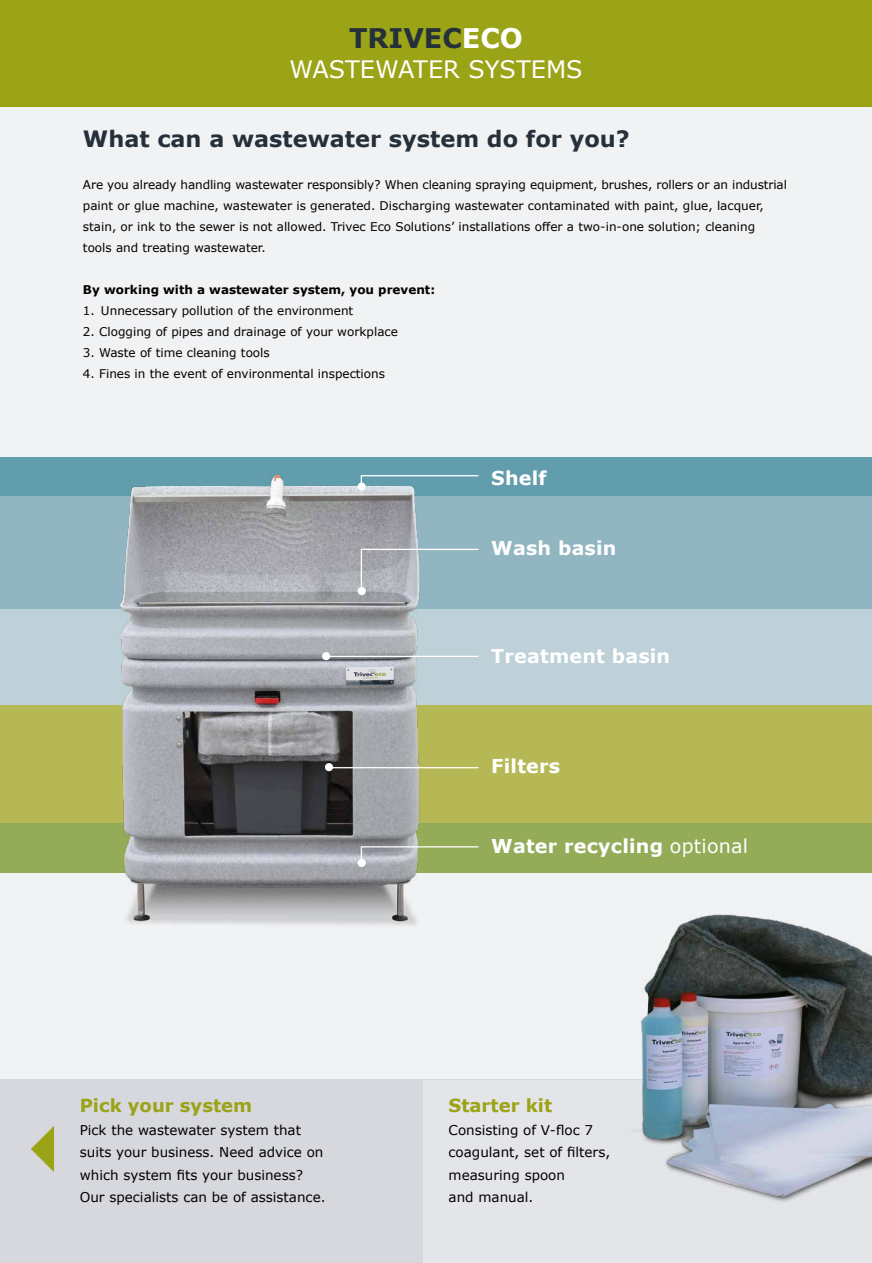
<style>
.page{position:relative;width:872px;height:1263px;background:#f1f2f4}
.page>*{position:absolute;margin:0;border:0;box-sizing:border-box;transform-origin:0 0}
.t1{font:700 27px "Verdana";color:#25303b}
.t2{font:24px "Verdana";color:#fff}
.t3{font:700 22.5px "Verdana";color:#25303b}
.t4{font:700 19.2px "Verdana";letter-spacing:.01em;color:#fff}
.t5{font:700 18px "Verdana";color:#9ba316}
.t6{font:13.5px/22.5px "Verdana";color:#000}
.t7{font:12px/21px "Verdana";color:#000}
.t8{font:700 12px "Verdana";color:#000}
.s1{color:#fff}
.s2{font-weight:400}
</style>
<div class="page">
<div style="left:0;top:0;width:872px;height:106px;background:#9ba316"></div>
<div style="left:0;top:1080px;width:872px;height:183px;background:#d6d8dd"></div>
<svg style="left:31px;top:1126px;width:23px;height:46px"></svg>
<div style="left:423px;top:1080px;width:449px;height:183px;background:#e4e5e9"></div>
<img style="left:478px;top:914px;width:394px;height:288px">
<div style="left:0;top:458px;width:872px;height:39px;background:#619dac"></div>
<div style="left:0;top:497px;width:872px;height:112px;background:#91b6c2"></div>
<div style="left:0;top:609px;width:872px;height:96px;background:#bed1d8"></div>
<div style="left:0;top:705px;width:872px;height:118px;background:#b5b855"></div>
<div style="left:0;top:823px;width:872px;height:49px;background:#94ac58"></div>
<img style="left:0;top:457px;width:563px;height:530px">
<svg style="left:360px;top:474px;width:120px;height:12px"></svg>
<div style="left:357px;top:482px;width:9px;height:9px;background:#fff;border-radius:50%"></div>
<svg style="left:360px;top:548px;width:120px;height:42px"></svg>
<div style="left:357px;top:587px;width:9px;height:8px;background:#fff;border-radius:50%"></div>
<hr style="left:327px;top:656px;width:151px;height:1px;background:#fff">
<div style="left:322px;top:652px;width:8px;height:8px;background:#fff;border-radius:50%"></div>
<hr style="left:328px;top:767px;width:150px;height:1px;background:#fff">
<div style="left:325px;top:763px;width:8px;height:8px;background:#fff;border-radius:50%"></div>
<svg style="left:360px;top:845px;width:120px;height:19px"></svg>
<div style="left:357px;top:859px;width:9px;height:8px;background:#fff;border-radius:50%"></div>
<h1 class="t1" style="left:349px;top:21px;width:175px">TRIVEC<span class="s1">ECO</span></h1>
<h2 class="t2" style="left:289px;top:53px;width:295px">WASTEWATER SYSTEMS</h2>
<h3 class="t3" style="left:83px;top:124px;width:548px">What can a wastewater system do for you?</h3>
<p class="t7" style="left:83px;top:174px;width:705px">Are you already handling wastewater responsibly? When cleaning spraying equipment, brushes, rollers or an industrial paint or glue machine, wastewater is generated. Discharging wastewater contaminated with paint, glue, lacquer, stain, or ink to the sewer is not allowed. Trivec Eco Solutions’ installations offer a two-in-one solution; cleaning tools and treating wastewater.</p>
<p class="t8" style="left:83px;top:282px;width:354px">By working with a wastewater system, you prevent:</p>
<p class="t7" style="left:83px;top:300px;width:272px">1. Unnecessary pollution of the environment</p>
<p class="t7" style="left:83px;top:321px;width:316px">2. Clogging of pipes and drainage of your workplace</p>
<p class="t7" style="left:83px;top:342px;width:188px">3. Waste of time cleaning tools</p>
<p class="t7" style="left:83px;top:363px;width:304px">4. Fines in the event of environmental inspections</p>
<h3 class="t4" style="left:491px;top:465px;width:57px">Shelf</h3>
<h3 class="t4" style="left:491px;top:536px;width:127px">Wash basin</h3>
<h3 class="t4" style="left:491px;top:643px;width:180px">Treatment basin</h3>
<h3 class="t4" style="left:491px;top:754px;width:70px">Filters</h3>
<h3 class="t5" style="left:80px;top:1094px;width:174px">Pick your system</h3>
<p class="t6" style="left:80px;top:1118px;width:247px">Pick the wastewater system that suits your business. Need advice on which system fits your business?<br>Our specialists can be of assistance.</p>
<h3 class="t4" style="left:491px;top:834px;width:258px">Water recycling <span class="s2">optional</span></h3>
<h3 class="t5" style="left:448px;top:1094px;width:105px">Starter kit</h3>
<p class="t6" style="left:448px;top:1118px;width:163px">Consisting of V-floc 7 coagulant, set of filters, measuring spoon<br>and manual.</p>
</div>
